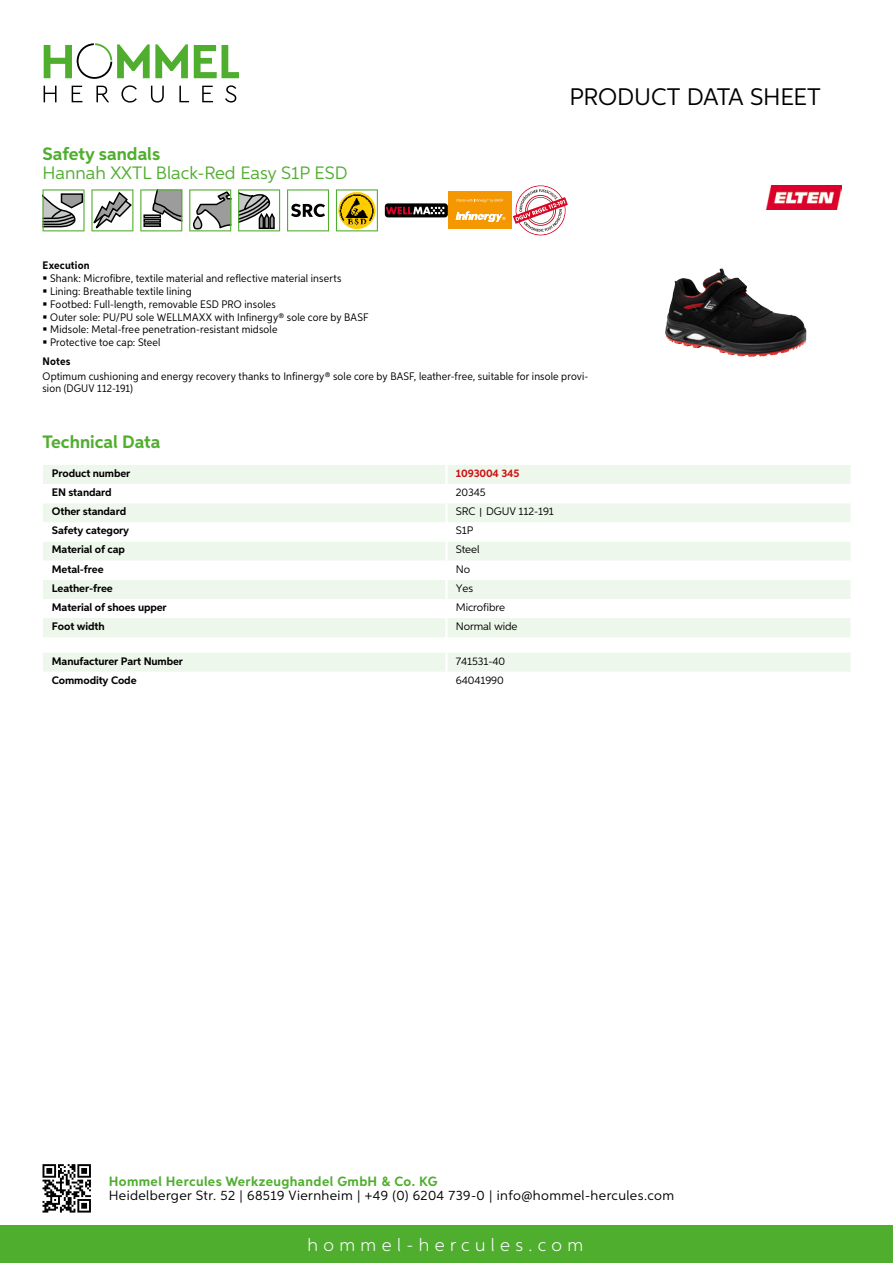
<style>
.page{position:relative;width:893px;height:1263px;background:#fff}
.page>*{position:absolute;margin:0;border:0;box-sizing:border-box;transform-origin:0 0}
.t1{font:24px "Aspira";letter-spacing:-.01em;color:#000}
.t2{font:18px "Aspira";color:#50ae2f}
.t3{font:700 18px "Aspira";color:#50ae2f}
.t4{font:300 18px "Aspira";letter-spacing:.3em;color:#fff}
.t5{font:13.5px "Aspira";letter-spacing:.03em;color:#000}
.t6{font:700 13.5px "Aspira";letter-spacing:.03em;color:#50ae2f}
.t7{font:10.95px/12.8px "Aspira Nar";letter-spacing:.015em;color:#000}
.t8{font:700 10.95px "Aspira";letter-spacing:-.01em;color:#000}
.t9{font:10.95px "Aspira";letter-spacing:-.01em;color:#000}
.t10{font:700 10.95px "Aspira Nar";letter-spacing:.015em;color:#000}
.t11{font:700 10.95px "Aspira";letter-spacing:-.01em;color:#cd1013}
.s1{font-family:"Wuerth Global";font-size:10.5px}
</style>
<div class="page">
<div style="left:0;top:1226px;width:893px;height:37px;background:#50ae2f"></div>
<svg style="left:43px;top:1164px;width:48px;height:48px"></svg>
<svg style="left:194px;top:45px;width:45px;height:33px"></svg>
<svg style="left:44px;top:43px;width:144px;height:36px"></svg>
<svg style="left:44px;top:86px;width:13px;height:16px"></svg>
<svg style="left:72px;top:86px;width:10px;height:16px"></svg>
<svg style="left:96px;top:86px;width:13px;height:16px"></svg>
<svg style="left:121px;top:85px;width:16px;height:18px"></svg>
<svg style="left:151px;top:86px;width:13px;height:17px"></svg>
<svg style="left:179px;top:86px;width:10px;height:16px"></svg>
<svg style="left:202px;top:86px;width:11px;height:16px"></svg>
<svg style="left:225px;top:85px;width:11px;height:18px"></svg>
<div style="left:43px;top:465px;width:807px;height:172px;background:#eef7eb"></div>
<svg style="left:43px;top:484px;width:807px;height:134px"></svg>
<hr style="left:445px;top:465px;width:3px;height:19px;background:#fff">
<hr style="left:445px;top:484px;width:3px;height:19px;background:#fff">
<hr style="left:445px;top:503px;width:3px;height:19px;background:#fff">
<hr style="left:445px;top:522px;width:3px;height:19px;background:#fff">
<hr style="left:445px;top:541px;width:3px;height:20px;background:#fff">
<hr style="left:445px;top:561px;width:3px;height:19px;background:#fff">
<hr style="left:445px;top:580px;width:3px;height:19px;background:#fff">
<hr style="left:445px;top:599px;width:3px;height:19px;background:#fff">
<hr style="left:445px;top:618px;width:3px;height:19px;background:#fff">
<div style="left:43px;top:653px;width:807px;height:19px;background:#eef7eb"></div>
<svg style="left:43px;top:189px;width:90px;height:42px"></svg>
<svg style="left:140px;top:189px;width:42px;height:42px"></svg>
<svg style="left:189px;top:189px;width:42px;height:42px"></svg>
<svg style="left:238px;top:189px;width:42px;height:42px"></svg>
<svg style="left:287px;top:189px;width:42px;height:42px"></svg>
<svg style="left:336px;top:189px;width:42px;height:42px"></svg>
<svg style="left:385px;top:203px;width:63px;height:14px"></svg>
<svg style="left:386px;top:207px;width:59px;height:7px"></svg>
<div style="left:449px;top:206px;width:63px;height:23px;background:#f49700"></div>
<div style="left:449px;top:192px;width:63px;height:14px;background:#f49700"></div>
<svg style="left:457px;top:199px;width:46px;height:3px"></svg>
<svg style="left:456px;top:211px;width:49px;height:11px"></svg>
<svg style="left:513px;top:185px;width:55px;height:50px"></svg>
<img style="left:665px;top:269px;width:55px;height:79px">
<img style="left:766px;top:185px;width:76px;height:24px">
<h2 class="t3" style="left:43px;top:142px;width:119px">Safety sandals</h2>
<h2 class="t2" style="left:43px;top:162px;width:304px">Hannah XXTL Black-Red Easy S1P ESD</h2>
<h1 class="t1" style="left:569px;top:82px;width:253px">Product data sh eet</h1>
<p class="t10" style="left:43px;top:259px;width:49px">Execution</p>
<p class="t7" style="left:50px;top:272px;width:320px">Shank: Microfibre, textile material and reflective material inserts Lining: Breathable textile lining<br>Footbed: Full-length, removable ESD PRO insoles<br>Outer sole: PU/PU sole WELLMAXX with Infinergy® sole core by BASF Midsole: Metal-free penetration-resistant midsole<br>Protective toe cap: Steel</p>
<p class="t10" style="left:43px;top:355px;width:29px">Notes</p>
<p class="t7" style="left:43px;top:370px;width:547px;line-height:12px">Optimum cushioning and energy recovery thanks to Infinergy® sole core by BASF, leather-free, suitable for insole provi&shy;sion (DGUV 112-191)</p>
<h2 class="t3" style="left:43px;top:431px;width:120px">Technical Data</h2>
<p class="t8" style="left:52px;top:466px;width:80px">Product number</p>
<p class="t11" style="left:456px;top:466px;width:65px">1093004 345</p>
<p class="t8" style="left:52px;top:486px;width:61px">EN standard</p>
<p class="t9" style="left:456px;top:486px;width:31px">20345</p>
<p class="t8" style="left:52px;top:505px;width:76px">Other standard</p>
<p class="t9" style="left:456px;top:505px;width:100px">SRC <span class="s1">|</span> DGUV 112-191</p>
<p class="t8" style="left:52px;top:524px;width:79px">Safety category</p>
<p class="t9" style="left:456px;top:524px;width:19px">S1P</p>
<p class="t8" style="left:52px;top:543px;width:75px">Material of cap</p>
<p class="t9" style="left:456px;top:543px;width:25px">Steel</p>
<p class="t8" style="left:52px;top:562px;width:53px">Metal-free</p>
<p class="t9" style="left:456px;top:562px;width:16px">No</p>
<p class="t8" style="left:52px;top:581px;width:62px">Leather-free</p>
<p class="t9" style="left:456px;top:581px;width:19px">Yes</p>
<p class="t8" style="left:52px;top:600px;width:116px">Material of shoes upper</p>
<p class="t9" style="left:456px;top:600px;width:51px">Microfibre</p>
<p class="t8" style="left:52px;top:619px;width:54px">Foot width</p>
<p class="t9" style="left:456px;top:620px;width:63px">Normal wide</p>
<p class="t8" style="left:52px;top:654px;width:133px">Manufacturer Part Number</p>
<p class="t9" style="left:456px;top:654px;width:51px">741531-40</p>
<p class="t8" style="left:52px;top:673px;width:86px">Commodity Code</p>
<p class="t9" style="left:456px;top:673px;width:49px">64041990</p>
<p class="t6" style="left:109px;top:1172px;width:330px">Hommel Hercules Werkzeughandel GmbH &amp; Co. KG</p>
<p class="t5" style="left:109px;top:1187px;width:567px">Heidelberger Str. 52 | 68519 Viernheim | +49 (0) 6204 739-0 | info@hommel-hercules.com</p>
<h2 class="t4" style="left:307px;top:1234px;width:277px">hommel-hercules.com</h2>
</div>
